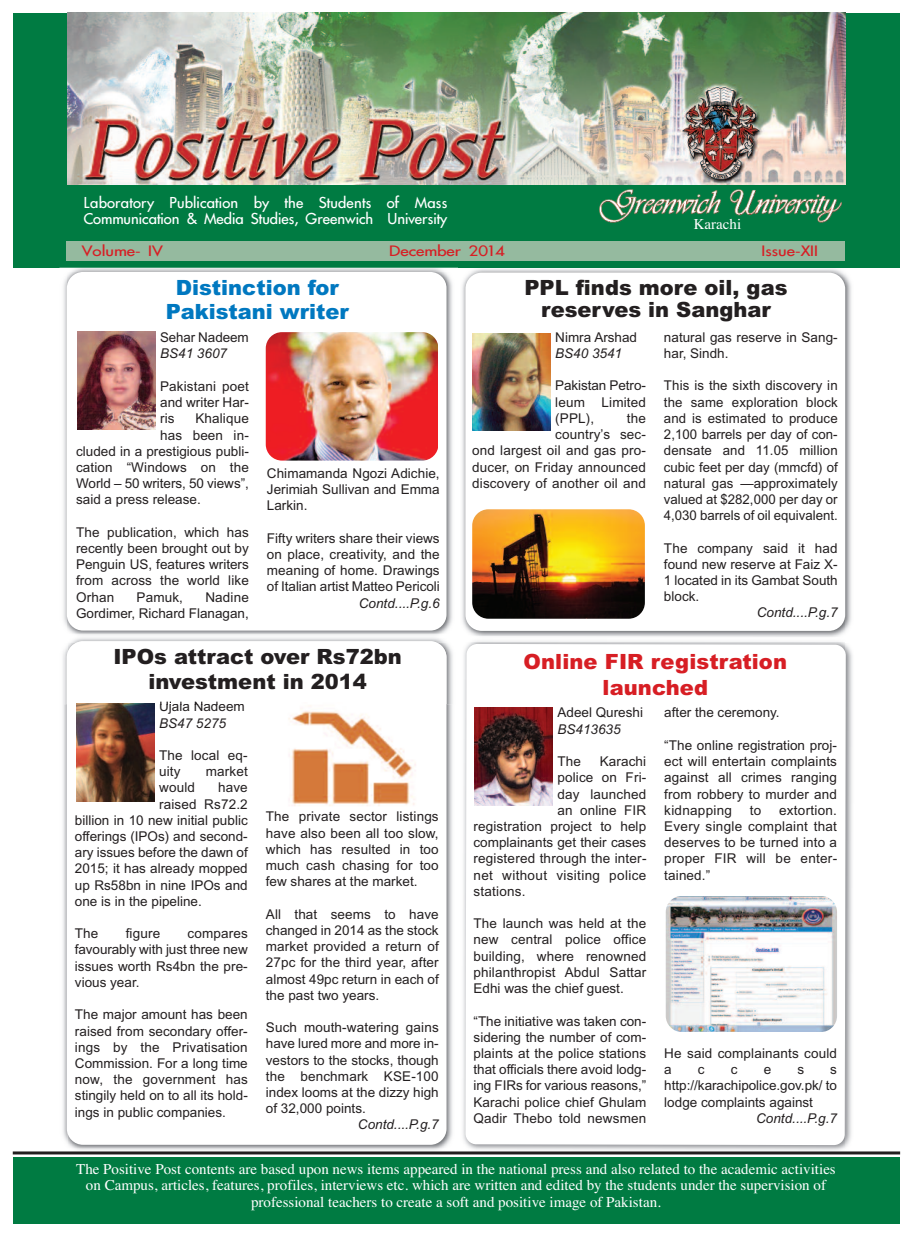
<style>
.page{position:relative;width:912px;height:1236px;background:#fff}
.page>*{position:absolute;margin:0;border:0;box-sizing:border-box;transform-origin:0 0}
.t1{font:900 21px/25.2px "Arial";color:#231f20;text-align:center}
.t2{font:900 21px/24px "Arial";color:#0078c0;text-align:center}
.t3{font:900 21px/25.2px "Arial";letter-spacing:.005em;color:#d71e24;text-align:center}
.t4{font:15.75px/16.5px "Intrepid";color:#fff}
.t5{font:15px/16.5px "Times";color:#fff;text-align:center}
.t6{font:15px "Intrepid";color:#d71e24;scale:1.2 1}
.t7{font:13.5px/16.2px "Arial";color:#231f20;text-align:justify}
.t8{font:italic 13.5px "Arial";color:#231f20}
.t9{font:13.5px "Arial";letter-spacing:.025em;color:#231f20}
</style>
<div class="page">
<div style="left:13px;top:13px;width:886px;height:254px;background:#007b42"></div>
<div style="left:13px;top:1156px;width:885px;height:67px;background:#007b42"></div>
<img style="left:459px;top:267px;width:398px;height:888px">
<img style="left:459px;top:272px;width:385px;height:875px">
<svg style="left:465px;top:643px;width:380px;height:501px"></svg>
<svg style="left:844px;top:637px;width:13px;height:5px"></svg>
<img style="left:460px;top:636px;width:384px;height:6px">
<div style="left:465px;top:272px;width:379px;height:358px;background:#fff;border-radius:16px"></div>
<img style="left:60px;top:267px;width:398px;height:366px">
<div style="left:67px;top:272px;width:379px;height:358px;background:#fff;border-radius:16px"></div>
<img style="left:60px;top:652px;width:398px;height:503px">
<img style="left:68px;top:633px;width:390px;height:514px">
<div style="left:67px;top:641px;width:379px;height:503px;background:#fff;border-radius:16px"></div>
<img style="left:67px;top:13px;width:777px;height:171px">
<img style="left:599px;top:189px;width:241px;height:34px">
<img style="left:77px;top:332px;width:79px;height:97px">
<div style="left:67px;top:241px;width:777px;height:20px;background:#95ba9f"></div>
<hr style="left:13px;top:1151px;width:886px;height:3px;background:#231f20">
<img style="left:64px;top:652px;width:3px;height:52px">
<img style="left:446px;top:642px;width:9px;height:62px">
<svg style="left:64px;top:633px;width:13px;height:19px"></svg>
<img style="left:68px;top:638px;width:387px;height:4px">
<img style="left:67px;top:641px;width:379px;height:12px">
<img style="left:160px;top:701px;width:58px;height:3px">
<img style="left:267px;top:702px;width:171px;height:106px;border-radius:16px">
<img style="left:472px;top:333px;width:78px;height:97px">
<img style="left:665px;top:896px;width:171px;height:134px;border-radius:16px">
<img style="left:472px;top:509px;width:172px;height:109px;border-radius:16px">
<img style="left:265px;top:332px;width:172px;height:128px;border-radius:16px">
<img style="left:76px;top:703px;width:79px;height:98px">
<img style="left:474px;top:707px;width:78px;height:98px">
<p class="t4" style="left:84px;top:193px;width:365px">Laboratory Publication by the Students of Mass<br>Communication &amp; Media Studies, Greenwich University</p>
<p class="t5" style="left:693px;top:216px;width:49px">Karachi</p>
<p class="t6" style="left:82px;top:239px;width:69px">Volume- IV</p>
<p class="t6" style="left:389px;top:239px;width:98px">December 2014</p>
<p class="t6" style="left:761px;top:239px;width:48px">Issue-XII</p>
<h1 class="t2" style="left:166px;top:276px;width:184px">Distinction for<br>Pakistani writer</h1>
<p class="t7" style="left:160px;top:329px;width:90px">Sehar Nadeem</p>
<p class="t8" style="left:160px;top:346px;width:68px">BS41 3607</p>
<p class="t7" style="left:160px;top:378px;width:90px">Pakistani poet and writer Har&shy;ris</p>
<p class="t7" style="left:195px;top:410px;width:55px">Khalique</p>
<p class="t7" style="left:160px;top:426px;width:90px">has been in-</p>
<p class="t7" style="left:76px;top:443px;width:174px">cluded in a prestigious publi-</p>
<p class="t7" style="left:76px;top:459px;width:174px">cation “Windows on the</p>
<p class="t7" style="left:76px;top:475px;width:174px">World – 50 writers, 50 views”,</p>
<p class="t7" style="left:76px;top:491px;width:126px">said a press release.</p>
<p class="t7" style="left:76px;top:524px;width:174px">The publication, which has recently been brought out by Penguin US, features writers from across the world like Orhan</p>
<p class="t7" style="left:76px;top:588px;width:174px;text-align:right">Nadine<br>Gordimer, Richard Flanagan,</p>
<p class="t7" style="left:136px;top:588px;width:48px">Pamuk,</p>
<p class="t7" style="left:267px;top:465px;width:174px">Chimamanda Ngozi Adichie, Jerimiah Sullivan and Emma Larkin.</p>
<p class="t7" style="left:267px;top:530px;width:174px">Fifty writers share their views on place, creativity, and the meaning of home. Drawings of Italian artist Matteo Pericoli</p>
<p class="t8" style="left:359px;top:595px;width:82px">Contd....P.g.6</p>
<h1 class="t1" style="left:524px;top:276px;width:264px;line-height:22.5px">PPL finds more oil, gas reserves in Sanghar</h1>
<p class="t7" style="left:555px;top:329px;width:83px">Nimra Arshad</p>
<p class="t8" style="left:555px;top:345px;width:68px">BS40 3541</p>
<p class="t7" style="left:555px;top:377px;width:92px">Pakistan Petro&shy;leum Limited (PPL),</p>
<p class="t7" style="left:472px;top:410px;width:175px;text-align:right">the<br>country’s sec-<br>ond largest oil and gas pro&shy;ducer, on Friday announced discovery of another oil and</p>
<p class="t7" style="left:663px;top:329px;width:175px">natural gas reserve in Sang&shy;har, Sindh.</p>
<p class="t7" style="left:663px;top:377px;width:175px">This is the sixth discovery in the same exploration block and is estimated to produce 2,100 barrels per day of con&shy;densate and 11.05 million cubic feet per day (mmcfd) of natural gas —approximately valued at $282,000 per day or 4,030 barrels of oil equivalent.</p>
<p class="t7" style="left:663px;top:539px;width:175px">The company said it had found new reserve at Faiz X-1 located in its Gambat South block.</p>
<p class="t8" style="left:756px;top:604px;width:82px">Contd....P.g.7</p>
<h1 class="t1" style="left:113px;top:644px;width:290px">IPOs attract over Rs72bn investment in 2014</h1>
<h1 class="t3" style="left:523px;top:649px;width:265px">Online FIR registration launched</h1>
<p class="t7" style="left:159px;top:698px;width:87px">Ujala Nadeem</p>
<p class="t8" style="left:159px;top:714px;width:68px">BS47 5275</p>
<p class="t7" style="left:159px;top:747px;width:90px">The local eq&shy;uity</p>
<p class="t7" style="left:206px;top:763px;width:43px">market</p>
<p class="t7" style="left:159px;top:779px;width:37px">would</p>
<p class="t7" style="left:218px;top:779px;width:31px">have</p>
<p class="t7" style="left:159px;top:795px;width:90px">raised Rs72.2</p>
<p class="t7" style="left:75px;top:811px;width:174px">billion in 10 new initial public</p>
<p class="t7" style="left:75px;top:828px;width:174px">offerings (IPOs) and second-</p>
<p class="t7" style="left:75px;top:844px;width:174px">ary issues before the dawn of</p>
<p class="t7" style="left:75px;top:860px;width:174px">2015; it has already mopped</p>
<p class="t7" style="left:75px;top:876px;width:174px">up Rs58bn in nine IPOs and</p>
<p class="t7" style="left:75px;top:892px;width:128px">one is in the pipeline.</p>
<p class="t7" style="left:75px;top:925px;width:25px">The</p>
<p class="t7" style="left:126px;top:925px;width:36px">figure</p>
<p class="t7" style="left:75px;top:925px;width:174px;text-indent:112px">compares favourably with just three new issues worth Rs4bn the pre&shy;vious year.</p>
<p class="t7" style="left:75px;top:1006px;width:174px">The major amount has been raised from secondary offer&shy;ings by the Privatisation Commission. For a long time now, the government has stingily held on to all its hold&shy;ings in public companies.</p>
<p class="t7" style="left:266px;top:808px;width:174px">The private sector listings have also been all too slow, which has resulted in too much cash chasing for too few shares at the market.</p>
<p class="t7" style="left:266px;top:905px;width:174px">All that seems to have changed in 2014 as the stock market provided a return of 27pc for the third year, after almost 49pc return in each of the past two years.</p>
<p class="t7" style="left:266px;top:1019px;width:174px">Such mouth-watering gains have lured more and more in&shy;vestors to the stocks, though the benchmark KSE-100 index looms at the dizzy high of 32,000 points.</p>
<p class="t8" style="left:358px;top:1116px;width:82px">Contd....P.g.7</p>
<p class="t7" style="left:557px;top:704px;width:87px">Adeel Qureshi</p>
<p class="t8" style="left:557px;top:721px;width:65px">BS413635</p>
<p class="t7" style="left:557px;top:753px;width:25px">The</p>
<p class="t7" style="left:599px;top:753px;width:48px">Karachi</p>
<p class="t7" style="left:557px;top:769px;width:90px">police on Fri-</p>
<p class="t7" style="left:557px;top:785px;width:90px">day launched</p>
<p class="t7" style="left:557px;top:801px;width:90px">an online FIR</p>
<p class="t7" style="left:473px;top:818px;width:174px">registration project to help</p>
<p class="t7" style="left:473px;top:834px;width:174px">complainants get their cases</p>
<p class="t7" style="left:473px;top:850px;width:174px">registered through the inter-</p>
<p class="t9" style="left:473px;top:866px;width:174px">net without visiting police</p>
<p class="t7" style="left:473px;top:882px;width:53px">stations.</p>
<p class="t7" style="left:473px;top:915px;width:174px">The launch was held at the new central police office building, where renowned philanthropist Abdul Sattar Edhi was the chief guest.</p>
<p class="t7" style="left:473px;top:1012px;width:174px">“The initiative was taken con&shy;sidering the number of com&shy;plaints at the police stations that officials there avoid lodg&shy;ing FIRs for various reasons,” Karachi police chief Ghulam Qadir Thebo told newsmen</p>
<p class="t7" style="left:664px;top:704px;width:117px">after the ceremony.</p>
<p class="t7" style="left:664px;top:737px;width:174px">“The online registration proj&shy;ect will entertain complaints against all crimes ranging from robbery to murder and kidnapping</p>
<p class="t7" style="left:664px;top:801px;width:174px;text-indent:115px">extortion.<br>Every single complaint that deserves to be turned into a proper FIR will be enter&shy;tained.”</p>
<p class="t7" style="left:749px;top:801px;width:13px">to</p>
<p class="t7" style="left:664px;top:1044px;width:174px">He said complainants could a</p>
<p class="t7" style="left:664px;top:1061px;width:174px;text-indent:166px">s http://karachipolice.gov.pk/ to lodge complaints against</p>
<p class="t8" style="left:755px;top:1109px;width:82px">Contd....P.g.7</p>
<p class="t7" style="left:697px;top:1061px;width:8px">c</p>
<p class="t7" style="left:730px;top:1061px;width:8px">c</p>
<p class="t7" style="left:763px;top:1061px;width:9px">e</p>
<p class="t7" style="left:797px;top:1061px;width:8px">s</p>
<p class="t5" style="left:76px;top:1159px;width:760px">The Positive Post contents are based upon news items appeared in the national press and also related to the academic activities on Campus, articles, features, profiles, interviews etc. which are written and edited by the students under the supervision of professional teachers to create a soft and positive image of Pakistan.</p>
</div>
